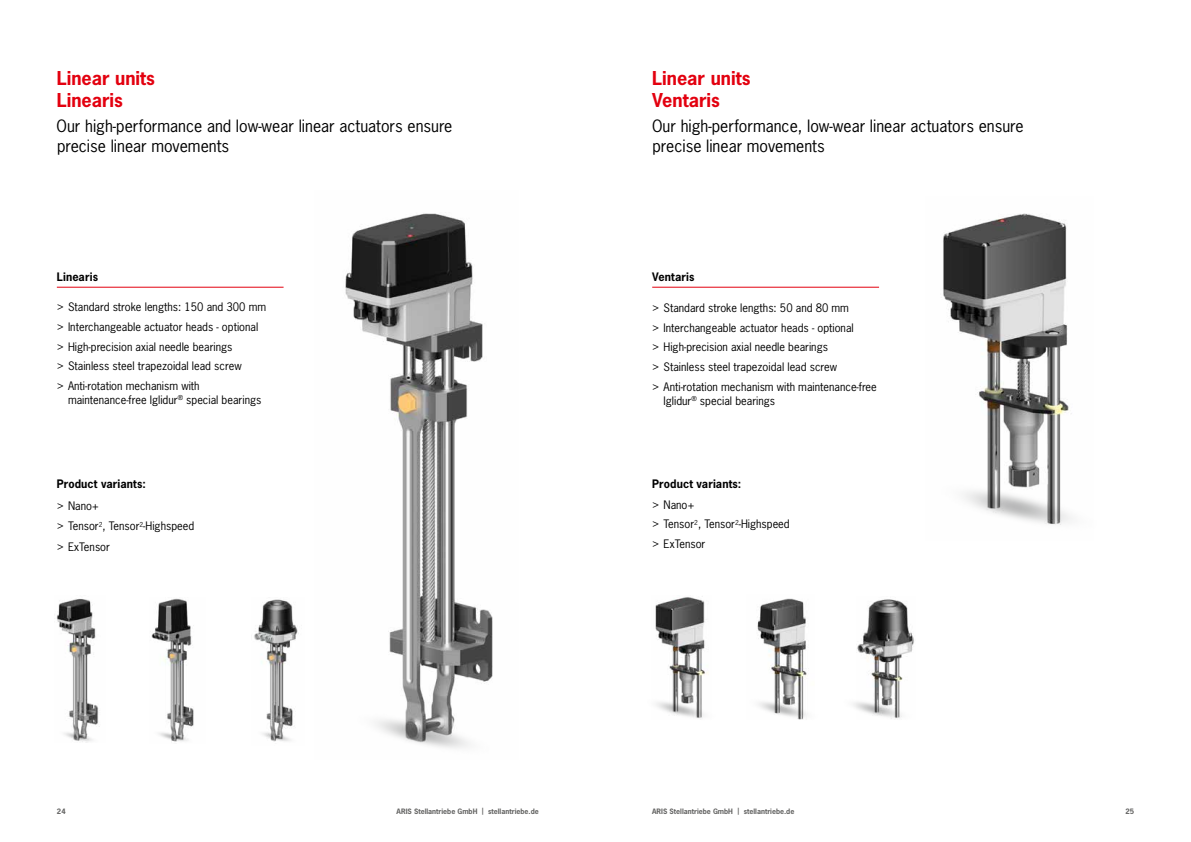
<style>
.page{position:relative;width:1191px;height:842px;background:#fff}
.page>*{position:absolute;margin:0;border:0;box-sizing:border-box;transform-origin:0 0}
.t1{font:700 18px/22px "News Gothic Std";color:#e3000f}
.t2{font:16px/20px "News Gothic Std";color:#000}
.t3{font:11px/19.7px "News Gothic Std";color:#000}
.t4{font:700 11px "News Gothic Std";letter-spacing:.01em;color:#000}
.t5{font:700 7px "News Gothic Std";color:#636362}
</style>
<div class="page">
<hr style="left:57px;top:287px;width:226px;height:1px;background:#e3000f">
<hr style="left:652px;top:287px;width:227px;height:1px;background:#e3000f">
<img style="left:655px;top:596px;width:53px;height:96px">
<img style="left:943px;top:213px;width:129px;height:256px">
<img style="left:757px;top:598px;width:50px;height:94px">
<img style="left:857px;top:599px;width:57px;height:93px">
<img style="left:345px;top:213px;width:148px;height:484px">
<img style="left:254px;top:599px;width:45px;height:127px">
<img style="left:150px;top:598px;width:44px;height:128px">
<img style="left:56px;top:598px;width:43px;height:128px">
<img style="left:375px;top:697px;width:95px;height:52px">
<img style="left:656px;top:692px;width:48px;height:27px">
<img style="left:758px;top:692px;width:49px;height:28px">
<img style="left:853px;top:692px;width:49px;height:27px">
<img style="left:964px;top:469px;width:109px;height:56px">
<img style="left:64px;top:726px;width:36px;height:17px">
<img style="left:158px;top:726px;width:34px;height:16px">
<img style="left:262px;top:726px;width:29px;height:16px">
<h1 class="t1" style="left:57px;top:67px;width:100px">Linear units<br>Linearis</h1>
<h1 class="t1" style="left:652px;top:67px;width:100px">Linear units<br>Ventaris</h1>
<h2 class="t2" style="left:57px;top:115px;width:397px">Our high-performance and low-wear linear actuators ensure precise linear movements</h2>
<h2 class="t2" style="left:652px;top:115px;width:373px">Our high-performance, low-wear linear actuators ensure precise linear movements</h2>
<p class="t4" style="left:57px;top:270px;width:43px">Linearis</p>
<p class="t3" style="left:57px;top:297px;width:211px">&gt; Standard stroke lengths: 150 and 300 mm &gt; Interchangeable actuator heads - optional &gt; High-precision axial needle bearings<br>&gt; Stainless steel trapezoidal lead screw<br>&gt; Anti-rotation mechanism with</p>
<p class="t3" style="left:68px;top:390px;width:195px">maintenance-free Iglidur<sup>®</sup> special bearings</p>
<p class="t4" style="left:57px;top:476px;width:91px">Product variants:</p>
<p class="t3" style="left:57px;top:495px;width:139px;line-height:20.7px">&gt; Nano+<br>&gt; Tensor<sup>2</sup>, Tensor<sup>2</sup>-Highspeed &gt; ExTensor</p>
<p class="t4" style="left:652px;top:270px;width:44px">Ventaris</p>
<p class="t3" style="left:652px;top:298px;width:226px">&gt; Standard stroke lengths: 50 and 80 mm<br>&gt; Interchangeable actuator heads - optional<br>&gt; High-precision axial needle bearings<br>&gt; Stainless steel trapezoidal lead screw<br>&gt; Anti-rotation mechanism with maintenance-free</p>
<p class="t3" style="left:663px;top:391px;width:113px">Iglidur<sup>®</sup> special bearings</p>
<p class="t4" style="left:652px;top:476px;width:91px">Product variants:</p>
<p class="t3" style="left:652px;top:495px;width:139px">&gt; Nano+<br>&gt; Tensor<sup>2</sup>, Tensor<sup>2</sup>-Highspeed &gt; ExTensor</p>
<p class="t5" style="left:57px;top:806px;width:10px">24</p>
<p class="t5" style="left:396px;top:806px;width:144px">ARIS Stellantriebe GmbH | stellantriebe.de</p>
<p class="t5" style="left:652px;top:806px;width:144px">ARIS Stellantriebe GmbH | stellantriebe.de</p>
<p class="t5" style="left:1125px;top:806px;width:10px">25</p>
</div>
